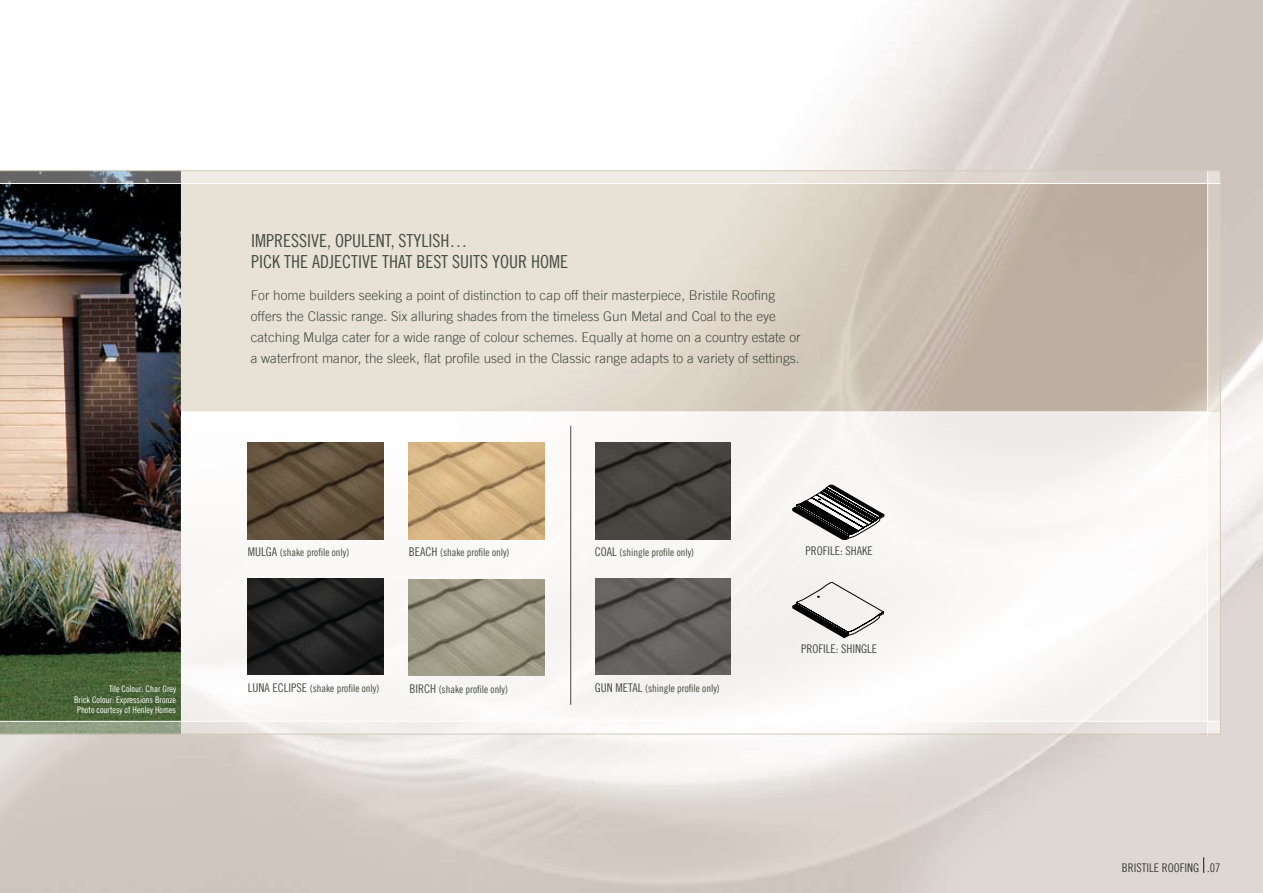
<style>
.page{position:relative;width:1263px;height:893px;background:#fff}
.page>*{position:absolute;margin:0;border:0;box-sizing:border-box;transform-origin:0 0}
.t1{font:18px/21.6px "Trade Gothic LT Cond Eighteen";color:#444d3e}
.t2{font:300 13.5px/21px "Trade Gothic LT";color:#444d3e}
.t3{font:12px "Trade Gothic LT Cond Eighteen";color:#444d3e}
.t4{font:10.5px "Trade Gothic LT Cond Eighteen";color:#444d3e}
.t5{font:9px/10.8px "Trade Gothic LT Cond Eighteen";color:#fff;text-align:right}
.s1{font-size:12px}
</style>
<div class="page">
<img style="left:0;top:0;width:1263px;height:893px">
<div style="left:180px;top:412px;width:1028px;height:309px;background:#f9f7f6"></div>
<img style="left:0;top:184px;width:181px;height:537px">
<svg style="left:1208px;top:184px;width:12px;height:537px"></svg>
<svg style="left:0;top:722px;width:1220px;height:12px"></svg>
<svg style="left:0;top:171px;width:1220px;height:12px"></svg>
<hr style="left:1207px;top:171px;width:1px;height:565px;background:#fff">
<hr style="left:0;top:734px;width:1220px;height:1px;background:#d3cab7">
<hr style="left:0;top:721px;width:1220px;height:1px;background:#fff">
<hr style="left:1220px;top:171px;width:1px;height:563px;background:#d3cab7">
<hr style="left:0;top:170px;width:1220px;height:1px;background:#d3cab7">
<hr style="left:0;top:183px;width:1220px;height:1px;background:#fff">
<img style="left:248px;top:578px;width:135px;height:97px">
<svg style="left:792px;top:582px;width:92px;height:56px"></svg>
<img style="left:409px;top:443px;width:135px;height:96px">
<img style="left:409px;top:579px;width:135px;height:96px">
<img style="left:595px;top:443px;width:136px;height:96px">
<img style="left:248px;top:443px;width:135px;height:96px">
<svg style="left:792px;top:485px;width:93px;height:55px"></svg>
<img style="left:595px;top:579px;width:136px;height:96px">
<hr style="left:570px;top:426px;width:1px;height:279px;background:#444d3e">
<h1 class="t1" style="left:251px;top:229px;width:319px">IMPRESSIVE, OPULENT, STYLISH…<br>PICK THE ADJECTIVE THAT BEST SUITS YOUR HOME</h1>
<p class="t2" style="left:251px;top:284px;width:551px">For home builders seeking a point of distinction to cap off their masterpiece, Bristile Roofing offers the Classic range. Six alluring shades from the timeless Gun Metal and Coal to the eye catching Mulga cater for a wide range of colour schemes. Equally at home on a country estate or a waterfront manor, the sleek, flat profile used in the Classic range adapts to a variety of settings.</p>
<p class="t4" style="left:248px;top:546px;width:103px"><span class="s1">MULGA</span> (shake profile only)</p>
<p class="t3" style="left:805px;top:543px;width:69px">PROFILE: SHAKE</p>
<p class="t4" style="left:409px;top:546px;width:102px"><span class="s1">BEACH</span> (shake profile only)</p>
<p class="t4" style="left:595px;top:546px;width:101px"><span class="s1">COAL</span> (shingle profile only)</p>
<p class="t5" style="left:74px;top:683px;width:103px">Tile Colour: Char Grey<br>Brick Colour: Expressions Bronze<br>Photo courtesy of Henley Homes</p>
<p class="t4" style="left:248px;top:682px;width:133px"><span class="s1">LUNA ECLIPSE</span> (shake profile only)</p>
<p class="t5" style="left:74px;top:705px;width:100px">Photo courtesy of Henley Homes</p>
<p class="t4" style="left:409px;top:682px;width:100px"><span class="s1">BIRCH</span> (shake profile only)</p>
<p class="t4" style="left:595px;top:682px;width:126px"><span class="s1">GUN METAL</span> (shingle profile only)</p>
<p class="t3" style="left:801px;top:642px;width:77px">PROFILE: SHINGLE</p>
<p class="t3" style="left:1122px;top:860px;width:100px">BRISTILE ROOFING .07</p>
</div>
